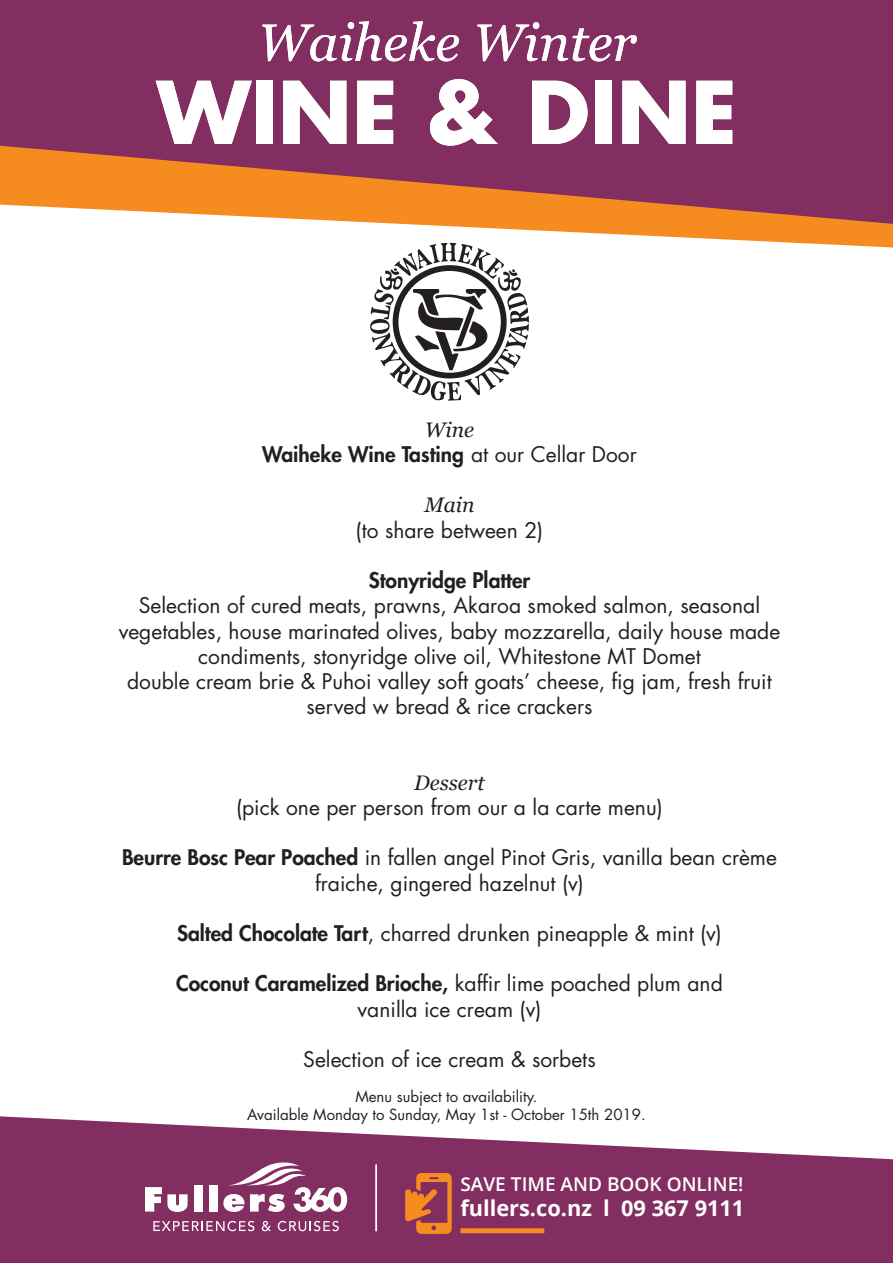
<style>
.page{position:relative;width:893px;height:1263px;background:#fff}
.page>*{position:absolute;margin:0;border:0;box-sizing:border-box;transform-origin:0 0}
.t1{font:700 83.85px "Futura Std";color:#fff}
.t2{font:italic 52.2px "Georgia";color:#fff}
.t3{font:700 21.75px "Open Sans";color:#fff}
.t4{font:21px/25.2px "Futura Std";color:#231f20;text-align:center}
.t5{font:800 21px "Futura Std";color:#231f20}
.t6{font:italic 21px "Georgia";color:#231f20}
.t7{font:600 19.05px "Open Sans";color:#fff}
.t8{font:15px "Futura Std";color:#231f20}
.s1{font-weight:400}
.s2{font-family:"Georgia";font-style:italic}
.s3{font-weight:800}
</style>
<div class="page">
<div style="left:0;top:457px;width:893px;height:806px;background:#832e61"></div>
<div style="left:0;top:0;width:893px;height:542px;background:#832e61"></div>
<svg style="left:0;top:146px;width:676px;height:59px"></svg>
<div style="left:0;top:205px;width:893px;height:954px;background:#fff"></div>
<svg style="left:145px;top:1187px;width:43px;height:25px"></svg>
<div style="left:194px;top:1185px;width:8px;height:26px;background:#fff"></div>
<div style="left:209px;top:1185px;width:9px;height:26px;background:#fff"></div>
<svg style="left:153px;top:1221px;width:101px;height:10px"></svg>
<svg style="left:262px;top:1221px;width:9px;height:10px"></svg>
<svg style="left:278px;top:1221px;width:61px;height:10px"></svg>
<svg style="left:223px;top:1162px;width:124px;height:50px"></svg>
<div style="left:460px;top:1228px;width:84px;height:5px;background:#f68b1f"></div>
<svg style="left:405px;top:1173px;width:47px;height:61px"></svg>
<hr style="left:375px;top:1164px;width:2px;height:67px;background:#fff">
<svg style="left:370px;top:243px;width:159px;height:158px;background:#bdbbbc"></svg>
<p class="t2" style="left:258px;top:10px;width:380px">Waiheke Winter</p>
<p class="t1" style="left:157px;top:57px;width:582px">WINE &amp; DINE</p>
<p class="t6" style="left:425px;top:416px;width:51px">Wine</p>
<p class="t5" style="left:262px;top:441px;width:376px">Waiheke Wine Tasting <span class="s1">at our Cellar Door</span></p>
<p class="t4" style="left:356px;top:492px;width:189px"><span class="s2">Main<br></span>(to share between 2)</p>
<p class="t5" style="left:369px;top:567px;width:163px">Stonyridge Platter</p>
<p class="t4" style="left:119px;top:593px;width:663px">Selection of cured meats, prawns, Akaroa smoked salmon, seasonal vegetables, house marinated olives, baby mozzarella, daily house made condiments, stonyridge olive oil, Whitestone MT Domet</p>
<p class="t4" style="left:127px;top:669px;width:646px">double cream brie &amp; Puhoi valley soft goats’ cheese, fig jam, fresh fruit served w bread &amp; rice crackers</p>
<p class="t4" style="left:236px;top:770px;width:428px"><span class="s2">Dessert<br></span>(pick one per person from our a la carte menu)</p>
<p class="t4" style="left:122px;top:845px;width:656px"><span class="s3">Beurre Bosc Pear Poached</span> in fallen angel Pinot Gris, vanilla bean crème fraiche, gingered hazelnut (v)</p>
<p class="t4" style="left:177px;top:921px;width:546px"><span class="s3">Salted Chocolate Tart</span>, charred drunken pineapple &amp; mint (v)</p>
<p class="t5" style="left:176px;top:970px;width:548px">Coconut Caramelized Brioche, <span class="s1">kaffir lime poached plum and</span></p>
<p class="t4" style="left:358px;top:996px;width:185px">vanilla ice cream (v)</p>
<p class="t4" style="left:303px;top:1047px;width:294px">Selection of ice cream &amp; sorbets</p>
<p class="t8" style="left:355px;top:1087px;width:184px">Menu subject to availability.</p>
<p class="t8" style="left:247px;top:1105px;width:400px">Available Monday to Sunday, May 1st - October 15th 2019.</p>
<p class="t7" style="left:460px;top:1171px;width:285px">SAVE TIME AND BOOK ONLINE!</p>
<p class="t3" style="left:460px;top:1192px;width:285px">fullers.co.nz l 09 367 9111</p>
</div>
